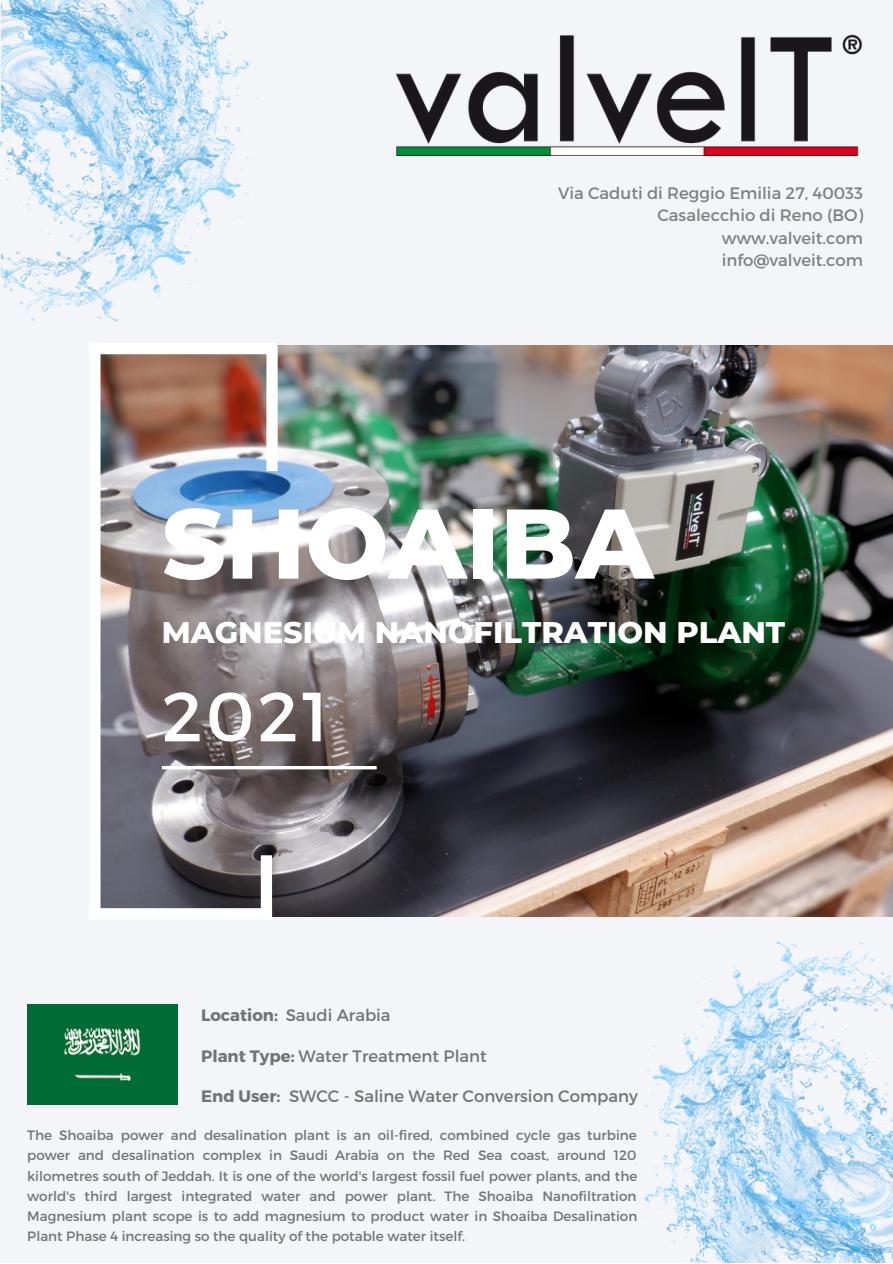
<style>
.page{position:relative;width:893px;height:1264px;background:#fff}
.page>*{position:absolute;margin:0;border:0;box-sizing:border-box;transform-origin:0 0}
.t1{font:800 98.7px "Montserrat";color:#fff}
.t2{font:69.45px "Montserrat";color:#fff}
.t3{font:800 30.45px "Montserrat";color:#fff}
.t4{font:16.5px "Montserrat";color:#737373}
.t5{font:16.5px/22.5px "Montserrat";color:#808080;text-align:right}
.t6{font:13.5px/20.2px "Montserrat";color:#737373;text-align:justify}
.s1{font-weight:700}
</style>
<div class="page">
<div style="left:0;top:0;width:892px;height:1262px;background:#f3f5f9"></div>
<img style="left:100px;top:345px;width:792px;height:571px">
<hr style="left:162px;top:766px;width:214px;height:3px;background:#fff">
<div style="left:266px;top:343px;width:12px;height:128px;background:#fff"></div>
<div style="left:89px;top:343px;width:183px;height:11px;background:#fff"></div>
<div style="left:89px;top:342px;width:11px;height:577px;background:#fff"></div>
<div style="left:89px;top:908px;width:183px;height:11px;background:#fff"></div>
<div style="left:261px;top:855px;width:11px;height:64px;background:#fff"></div>
<img style="left:397px;top:34px;width:465px;height:121px">
<img style="left:2px;top:254px;width:197px;height:67px">
<img style="left:0;top:0;width:258px;height:254px">
<img style="left:695px;top:941px;width:197px;height:67px">
<img style="left:635px;top:1008px;width:257px;height:254px">
<img style="left:27px;top:1004px;width:151px;height:100px">
<p class="t5" style="left:558px;top:180px;width:306px">Via Caduti di Reggio Emilia 27, 40033<br>Casalecchio di Reno (BO)</p>
<p class="t5" style="left:721px;top:225px;width:143px">www.valveit.com</p>
<p class="t5" style="left:721px;top:248px;width:143px">info@valveit.com</p>
<p class="t1" style="left:162px;top:483px;width:493px">SHOAIBA</p>
<p class="t3" style="left:162px;top:613px;width:625px">MAGNESIUM NANOFILTRATION PLANT</p>
<p class="t2" style="left:162px;top:671px;width:168px">2021</p>
<p class="t4" style="left:201px;top:1004px;width:191px"><span class="s1">Location:</span> Saudi Arabia</p>
<p class="t4" style="left:201px;top:1044px;width:287px"><span class="s1">Plant Type:</span> Water Treatment Plant</p>
<p class="t4" style="left:201px;top:1085px;width:438px"><span class="s1">End User:</span> SWCC - Saline Water Conversion Company</p>
<p class="t6" style="left:27px;top:1124px;width:611px">The Shoaiba power and desalination plant is an oil-fired, combined cycle gas turbine power and desalination complex in Saudi Arabia on the Red Sea coast, around 120 kilometres south of Jeddah. It is one of the world's largest fossil fuel power plants, and the world's third largest integrated water and power plant. The Shoaiba Nanofiltration Magnesium plant scope is to add magnesium to product water in Shoaiba Desalination Plant Phase 4 increasing so the quality of the potable water itself.</p>
</div>
